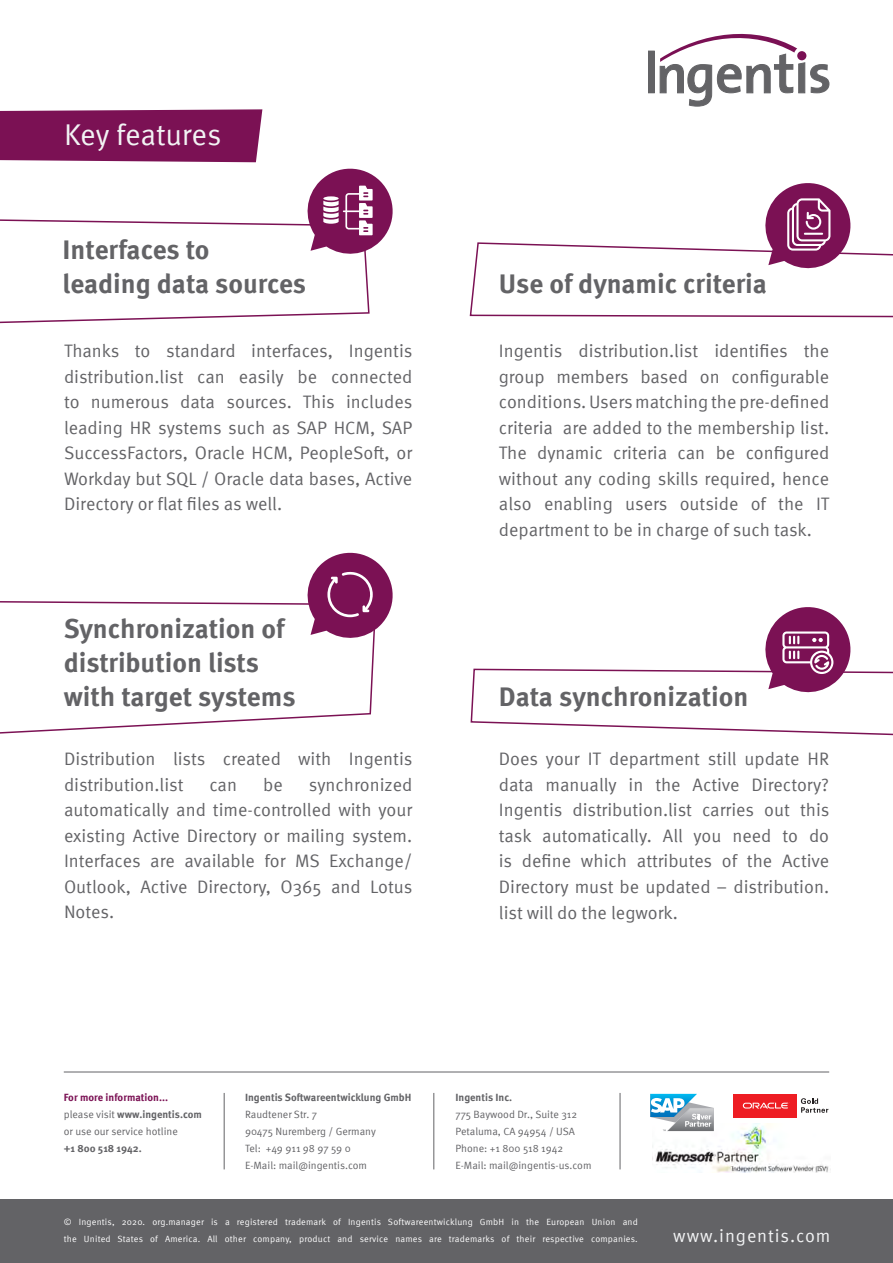
<style>
.page{position:relative;width:893px;height:1263px;background:#fff}
.page>*{position:absolute;margin:0;border:0;box-sizing:border-box;transform-origin:0 0}
.t1{font:30px "Meta OT";letter-spacing:-.005em;color:#f2f3f4}
.t2{font:700 27px/34px "Meta OT";color:#636366}
.t3{font:18px/25.5px "Meta OT";color:#636366;text-align:justify}
.t4{font:18px "Meta OT";letter-spacing:.05em;color:#f2f3f4}
.t5{font:10.5px/17px "Meta OT";color:#636366}
.t6{font:700 10.5px "Meta OT";color:#636366}
.t7{font:9px/17px "Meta OT";letter-spacing:.02em;color:#fff}
.s1{font-weight:700;color:#7b1154}
.s2{font-weight:700}
</style>
<div class="page">
<div style="left:648px;top:51px;width:6px;height:42px;background:#636366"></div>
<svg style="left:660px;top:34px;width:169px;height:72px"></svg>
<img style="left:652px;top:1123px;width:177px;height:50px">
<svg style="left:650px;top:1094px;width:64px;height:37px"></svg>
<svg style="left:801px;top:1098px;width:27px;height:15px"></svg>
<div style="left:734px;top:1094px;width:63px;height:23px;background:#ee1d23"></div>
<svg style="left:743px;top:1102px;width:47px;height:6px"></svg>
<div style="left:0;top:1199px;width:893px;height:64px;background:#636366"></div>
<hr style="left:64px;top:1071px;width:765px;height:1px;background:#636366">
<hr style="left:224px;top:1093px;width:1px;height:76px;background:#636366">
<hr style="left:433px;top:1093px;width:1px;height:76px;background:#636366">
<hr style="left:620px;top:1093px;width:1px;height:76px;background:#636366">
<svg style="left:0;top:601px;width:375px;height:133px"></svg>
<svg style="left:304px;top:552px;width:89px;height:90px"></svg>
<svg style="left:0;top:109px;width:393px;height:215px"></svg>
<svg style="left:469px;top:183px;width:424px;height:135px"></svg>
<svg style="left:470px;top:607px;width:423px;height:129px"></svg>
<h1 class="t1" style="left:64px;top:116px;width:159px">Key features</h1>
<h2 class="t2" style="left:63px;top:233px;width:245px">Interfaces to<br>leading data sources</h2>
<p class="t3" style="left:64px;top:338px;width:350px">Thanks to standard interfaces, Ingentis distribution.list can easily be connected to numerous data sources. This includes leading HR systems such as SAP HCM, SAP SuccessFactors, Oracle HCM, PeopleSoft, or Workday but SQL / Oracle data bases, Active Directory or flat files as well.</p>
<h2 class="t2" style="left:64px;top:612px;width:233px">Synchronization of distribution lists with target systems</h2>
<p class="t3" style="left:64px;top:747px;width:350px">Distribution lists created with Ingentis distribution.list</p>
<p class="t3" style="left:64px;top:772px;width:350px;text-indent:245px">synchronized automatically and time-controlled with your existing Active Directory or mailing system.<br>Interfaces are available for MS Exchange/ Outlook, Active Directory, O365 and Lotus Notes.</p>
<p class="t3" style="left:209px;top:772px;width:29px">can</p>
<p class="t3" style="left:263px;top:772px;width:21px">be</p>
<h2 class="t2" style="left:499px;top:267px;width:269px">Use of dynamic criteria</h2>
<p class="t3" style="left:499px;top:338px;width:332px">Ingentis distribution.list identifies the group members based on configurable conditions. Users matching the pre-defined criteria are added to the membership list.<br>The dynamic criteria can be configured without any coding skills required, hence also enabling users outside of the IT department to be in charge of such task.</p>
<h2 class="t2" style="left:499px;top:680px;width:251px">Data synchronization</h2>
<p class="t3" style="left:499px;top:747px;width:332px">Does your IT department still update HR data manually in the Active Directory?<br>Ingentis distribution.list carries out this task automatically. All you need to do is define which attributes of the Active Directory must be updated – distribution. list will do the legwork.</p>
<p class="t5" style="left:64px;top:1089px;width:140px"><span class="s1">For more information...<br></span>please visit <span class="s2">www.ingentis.com </span>or use our service hotline</p>
<p class="t6" style="left:64px;top:1142px;width:80px">+1 800 518 1942.</p>
<p class="t6" style="left:245px;top:1091px;width:168px">Ingentis Softwareentwicklung GmbH</p>
<p class="t5" style="left:245px;top:1106px;width:132px">Raudtener Str. 7<br>90475 Nuremberg / Germany<br>Tel: +49 911 98 97 59 0<br>E-Mail: mail@ingentis.com</p>
<p class="t6" style="left:455px;top:1091px;width:58px">Ingentis Inc.</p>
<p class="t5" style="left:455px;top:1106px;width:138px">775 Baywood Dr., Suite 312<br>Petaluma, CA 94954 / USA<br>Phone: +1 800 518 1942<br>E-Mail: mail@ingentis-us.com</p>
<p class="t7" style="left:64px;top:1213px;width:576px">© Ingentis, 2020. org.manager is a registered trademark of Ingentis Softwareentwicklung GmbH in the European Union and the United States of America. All other company, product and service names are trademarks of their respective companies.</p>
<p class="t4" style="left:673px;top:1225px;width:159px">www.ingentis.com</p>
</div>
